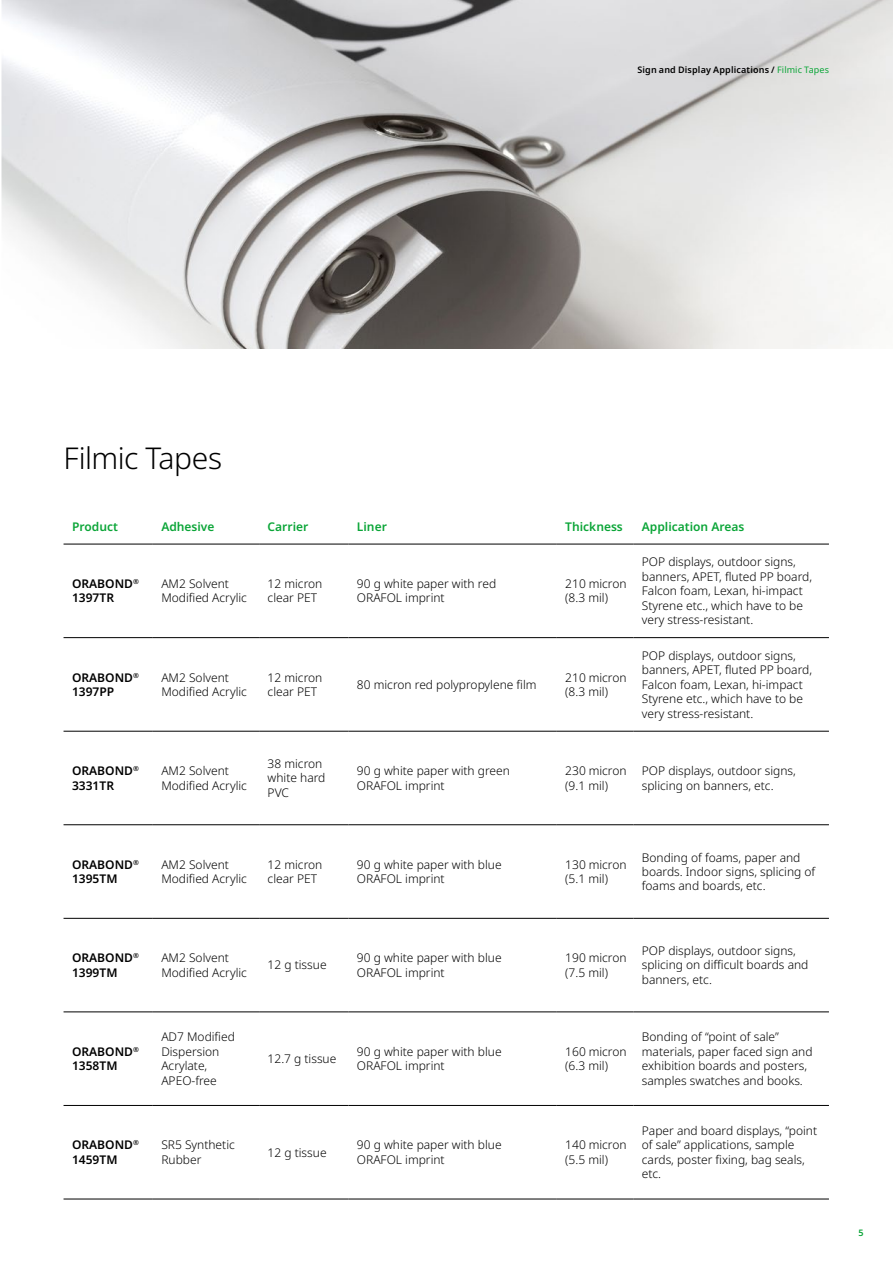
<style>
.page{position:relative;width:893px;height:1263px;background:#fff}
.page>*{position:absolute;margin:0;border:0;box-sizing:border-box;transform-origin:0 0}
.t1{font:300 30px "Noto Sans";letter-spacing:-.015em;color:#000}
.t2{font:300 12px/14.4px "Noto Sans";color:#000}
.t3{font:600 12px/14.4px "Noto Sans";color:#000}
.t4{font:600 12px "Noto Sans";color:#0aa537}
.t5{font:600 9px "Noto Sans";letter-spacing:.015em;color:#000}
.t6{font:600 9px "Noto Sans";color:#0aa537}
.s1{font-weight:400;color:#0aa537}
</style>
<div class="page">
<img style="left:2px;top:0;width:891px;height:349px">
<hr style="left:64px;top:544px;width:89px;height:1px;background:#000">
<hr style="left:153px;top:544px;width:106px;height:1px;background:#000">
<hr style="left:259px;top:544px;width:89px;height:1px;background:#000">
<hr style="left:348px;top:544px;width:209px;height:1px;background:#000">
<hr style="left:557px;top:544px;width:76px;height:1px;background:#000">
<hr style="left:633px;top:544px;width:196px;height:1px;background:#000">
<hr style="left:64px;top:637px;width:89px;height:1px;background:#000">
<hr style="left:153px;top:637px;width:106px;height:1px;background:#000">
<hr style="left:259px;top:637px;width:89px;height:1px;background:#000">
<hr style="left:348px;top:637px;width:209px;height:1px;background:#000">
<hr style="left:557px;top:637px;width:76px;height:1px;background:#000">
<hr style="left:633px;top:637px;width:196px;height:1px;background:#000">
<hr style="left:64px;top:731px;width:89px;height:1px;background:#000">
<hr style="left:153px;top:731px;width:106px;height:1px;background:#000">
<hr style="left:259px;top:731px;width:89px;height:1px;background:#000">
<hr style="left:348px;top:731px;width:209px;height:1px;background:#000">
<hr style="left:557px;top:731px;width:76px;height:1px;background:#000">
<hr style="left:633px;top:731px;width:196px;height:1px;background:#000">
<hr style="left:64px;top:824px;width:89px;height:1px;background:#000">
<hr style="left:153px;top:824px;width:106px;height:1px;background:#000">
<hr style="left:259px;top:824px;width:89px;height:1px;background:#000">
<hr style="left:348px;top:824px;width:209px;height:1px;background:#000">
<hr style="left:557px;top:824px;width:76px;height:1px;background:#000">
<hr style="left:633px;top:824px;width:196px;height:1px;background:#000">
<hr style="left:64px;top:918px;width:89px;height:1px;background:#000">
<hr style="left:153px;top:918px;width:106px;height:1px;background:#000">
<hr style="left:259px;top:918px;width:89px;height:1px;background:#000">
<hr style="left:348px;top:918px;width:209px;height:1px;background:#000">
<hr style="left:557px;top:918px;width:76px;height:1px;background:#000">
<hr style="left:633px;top:918px;width:196px;height:1px;background:#000">
<hr style="left:64px;top:1012px;width:89px;height:1px;background:#000">
<hr style="left:153px;top:1012px;width:106px;height:1px;background:#000">
<hr style="left:259px;top:1012px;width:89px;height:1px;background:#000">
<hr style="left:348px;top:1012px;width:209px;height:1px;background:#000">
<hr style="left:557px;top:1012px;width:76px;height:1px;background:#000">
<hr style="left:633px;top:1012px;width:196px;height:1px;background:#000">
<hr style="left:64px;top:1105px;width:89px;height:1px;background:#000">
<hr style="left:153px;top:1105px;width:106px;height:1px;background:#000">
<hr style="left:259px;top:1105px;width:89px;height:1px;background:#000">
<hr style="left:348px;top:1105px;width:209px;height:1px;background:#000">
<hr style="left:557px;top:1105px;width:76px;height:1px;background:#000">
<hr style="left:633px;top:1105px;width:196px;height:1px;background:#000">
<hr style="left:64px;top:1199px;width:89px;height:1px;background:#000">
<hr style="left:153px;top:1199px;width:106px;height:1px;background:#000">
<hr style="left:259px;top:1199px;width:89px;height:1px;background:#000">
<hr style="left:348px;top:1199px;width:209px;height:1px;background:#000">
<hr style="left:557px;top:1199px;width:76px;height:1px;background:#000">
<hr style="left:633px;top:1199px;width:196px;height:1px;background:#000">
<p class="t5" style="left:637px;top:64px;width:193px">Sign and Display Applications / <span class="s1">Filmic Tapes</span></p>
<h1 class="t1" style="left:64px;top:437px;width:160px">Filmic Tapes</h1>
<p class="t4" style="left:72px;top:518px;width:47px">Product</p>
<p class="t4" style="left:161px;top:518px;width:55px">Adhesive</p>
<p class="t4" style="left:268px;top:518px;width:42px">Carrier</p>
<p class="t4" style="left:357px;top:518px;width:31px">Liner</p>
<p class="t4" style="left:565px;top:518px;width:59px">Thickness</p>
<p class="t4" style="left:642px;top:518px;width:104px">Application Areas</p>
<p class="t3" style="left:72px;top:577px;width:68px">ORABOND<sup>®<br></sup>1397TR</p>
<p class="t2" style="left:161px;top:577px;width:87px">AM2 Solvent<br>Modified Acrylic</p>
<p class="t2" style="left:268px;top:577px;width:56px">12 micron clear PET</p>
<p class="t2" style="left:357px;top:577px;width:141px">90 g white paper with red<br>ORAFOL imprint</p>
<p class="t2" style="left:565px;top:577px;width:63px">210 micron (8.3 mil)</p>
<p class="t3" style="left:72px;top:670px;width:68px">ORABOND<sup>®<br></sup>1397PP</p>
<p class="t2" style="left:161px;top:670px;width:87px">AM2 Solvent<br>Modified Acrylic</p>
<p class="t2" style="left:268px;top:670px;width:56px">12 micron clear PET</p>
<p class="t2" style="left:357px;top:677px;width:181px">80 micron red polypropylene film</p>
<p class="t2" style="left:565px;top:670px;width:63px">210 micron (8.3 mil)</p>
<p class="t2" style="left:642px;top:555px;width:172px">POP displays, outdoor signs, banners, APET, fluted PP board,<br>Falcon foam, Lexan, hi-impact<br>Styrene etc., which have to be very stress-resistant.</p>
<p class="t2" style="left:642px;top:649px;width:172px">POP displays, outdoor signs, banners, APET, fluted PP board,<br>Falcon foam, Lexan, hi-impact<br>Styrene etc., which have to be very stress-resistant.</p>
<p class="t3" style="left:72px;top:764px;width:68px">ORABOND<sup>®<br></sup>3331TR</p>
<p class="t2" style="left:161px;top:764px;width:87px">AM2 Solvent<br>Modified Acrylic</p>
<p class="t2" style="left:268px;top:757px;width:59px">38 micron white hard<br>PVC</p>
<p class="t2" style="left:357px;top:764px;width:155px">90 g white paper with green<br>ORAFOL imprint</p>
<p class="t2" style="left:565px;top:764px;width:63px">230 micron (9.1 mil)</p>
<p class="t2" style="left:642px;top:764px;width:156px">POP displays, outdoor signs, splicing on banners, etc.</p>
<p class="t3" style="left:72px;top:857px;width:68px">ORABOND<sup>®<br></sup>1395TM</p>
<p class="t2" style="left:161px;top:857px;width:87px">AM2 Solvent<br>Modified Acrylic</p>
<p class="t2" style="left:268px;top:857px;width:56px">12 micron clear PET</p>
<p class="t2" style="left:357px;top:857px;width:146px">90 g white paper with blue<br>ORAFOL imprint</p>
<p class="t2" style="left:565px;top:857px;width:63px">130 micron (5.1 mil)</p>
<p class="t2" style="left:642px;top:850px;width:175px">Bonding of foams, paper and boards. Indoor signs, splicing of foams and boards, etc.</p>
<p class="t3" style="left:72px;top:951px;width:68px">ORABOND<sup>®<br></sup>1399TM</p>
<p class="t2" style="left:161px;top:951px;width:87px">AM2 Solvent<br>Modified Acrylic</p>
<p class="t2" style="left:268px;top:958px;width:61px">12 g tissue</p>
<p class="t2" style="left:357px;top:951px;width:146px">90 g white paper with blue<br>ORAFOL imprint</p>
<p class="t2" style="left:565px;top:951px;width:63px">190 micron (7.5 mil)</p>
<p class="t2" style="left:642px;top:944px;width:168px">POP displays, outdoor signs, splicing on difficult boards and banners, etc.</p>
<p class="t3" style="left:72px;top:1044px;width:68px">ORABOND<sup>®<br></sup>1358TM</p>
<p class="t2" style="left:161px;top:1030px;width:75px">AD7 Modified<br>Dispersion<br>Acrylate,<br>APEO-free</p>
<p class="t2" style="left:268px;top:1052px;width:70px">12.7 g tissue</p>
<p class="t2" style="left:357px;top:1044px;width:146px">90 g white paper with blue<br>ORAFOL imprint</p>
<p class="t2" style="left:565px;top:1044px;width:63px">160 micron (6.3 mil)</p>
<p class="t3" style="left:72px;top:1138px;width:68px">ORABOND<sup>®<br></sup>1459TM</p>
<p class="t2" style="left:161px;top:1138px;width:75px">SR5 Synthetic<br>Rubber</p>
<p class="t2" style="left:268px;top:1145px;width:61px">12 g tissue</p>
<p class="t2" style="left:357px;top:1138px;width:146px">90 g white paper with blue<br>ORAFOL imprint</p>
<p class="t2" style="left:565px;top:1138px;width:63px">140 micron (5.5 mil)</p>
<p class="t2" style="left:642px;top:1030px;width:172px">Bonding of “point of sale” materials, paper faced sign and exhibition boards and posters, samples swatches and books.</p>
<p class="t2" style="left:642px;top:1124px;width:177px">Paper and board displays, “point of sale” applications, sample cards, poster fixing, bag seals, etc.</p>
<p class="t6" style="left:858px;top:1226px;width:7px">5</p>
</div>
